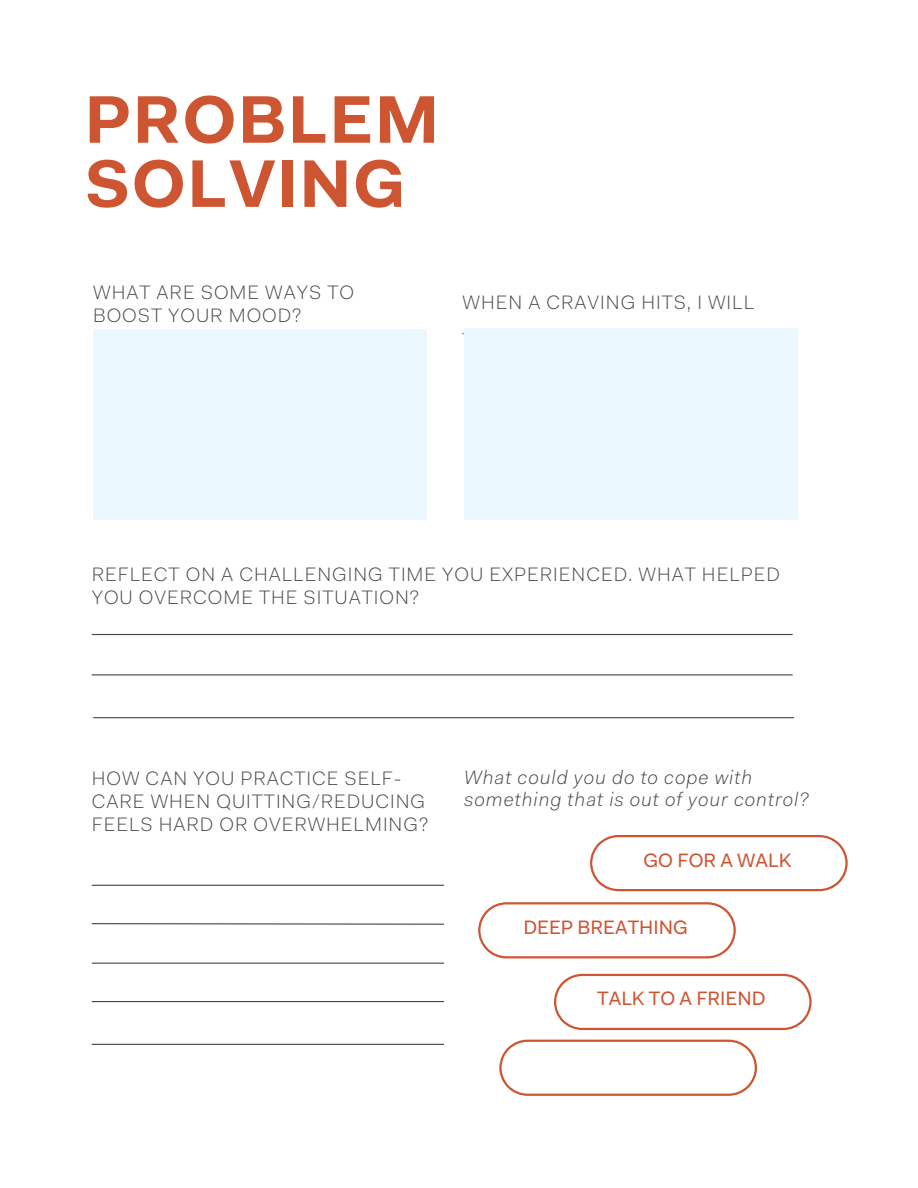
<style>
.page{position:relative;width:918px;height:1188px;background:#fff}
.page>*{position:absolute;margin:0;border:0;box-sizing:border-box;transform-origin:0 0}
.t1{font:700 67.5px/64.2px "Fakt Pro";letter-spacing:.02em;color:#ce5532}
.t2{font:300 19.5px/23.2px "Fakt Pro";letter-spacing:.05em;color:#444}
.t3{font:italic 300 19.5px/22.5px "Fakt Pro";letter-spacing:.05em;color:#444}
.t4{font:19.5px "Fakt Pro";color:#ce5532}
</style>
<div class="page">
<hr style="left:92px;top:963px;width:352px;height:1px;background:#444">
<svg style="left:91px;top:923px;width:353px;height:2px"></svg>
<hr style="left:92px;top:1001px;width:352px;height:1px;background:#444">
<hr style="left:92px;top:1044px;width:352px;height:1px;background:#444">
<hr style="left:92px;top:885px;width:352px;height:1px;background:#444">
<hr style="left:92px;top:674px;width:701px;height:1px;background:#444">
<hr style="left:93px;top:717px;width:701px;height:1px;background:#444">
<hr style="left:92px;top:634px;width:701px;height:1px;background:#444">
<div style="left:93px;top:329px;width:334px;height:191px;background:#ebf8ff"></div>
<div style="left:464px;top:328px;width:333px;height:192px;background:#ebf8ff"></div>
<svg style="left:590px;top:835px;width:258px;height:56px"></svg>
<svg style="left:478px;top:902px;width:258px;height:56px"></svg>
<svg style="left:554px;top:974px;width:258px;height:56px"></svg>
<svg style="left:499px;top:1040px;width:258px;height:56px"></svg>
<h1 class="t1" style="left:84px;top:94px;width:356px">PROBLEM<br>SOLVING</h1>
<p class="t2" style="left:93px;top:282px;width:262px">WHAT ARE SOME WAYS TO<br>BOOST YOUR MOOD?</p>
<p class="t2" style="left:463px;top:292px;width:293px">WHEN A CRAVING HITS, I WILL</p>
<p class="t2" style="left:92px;top:564px;width:690px">REFLECT ON A CHALLENGING TIME YOU EXPERIENCED. WHAT HELPED<br>YOU OVERCOME THE SITUATION?</p>
<p class="t2" style="left:92px;top:768px;width:338px">HOW CAN YOU PRACTICE SELF-<br>CARE WHEN QUITTING/REDUCING<br>FEELS HARD OR OVERWHELMING?</p>
<p class="t3" style="left:464px;top:767px;width:346px">What could you do to cope with something that is out of your control?</p>
<p class="t4" style="left:644px;top:852px;width:149px">GO FOR A WALK</p>
<p class="t4" style="left:523px;top:919px;width:166px">DEEP BREATHING</p>
<p class="t4" style="left:597px;top:991px;width:170px">TALK TO A FRIEND</p>
</div>
